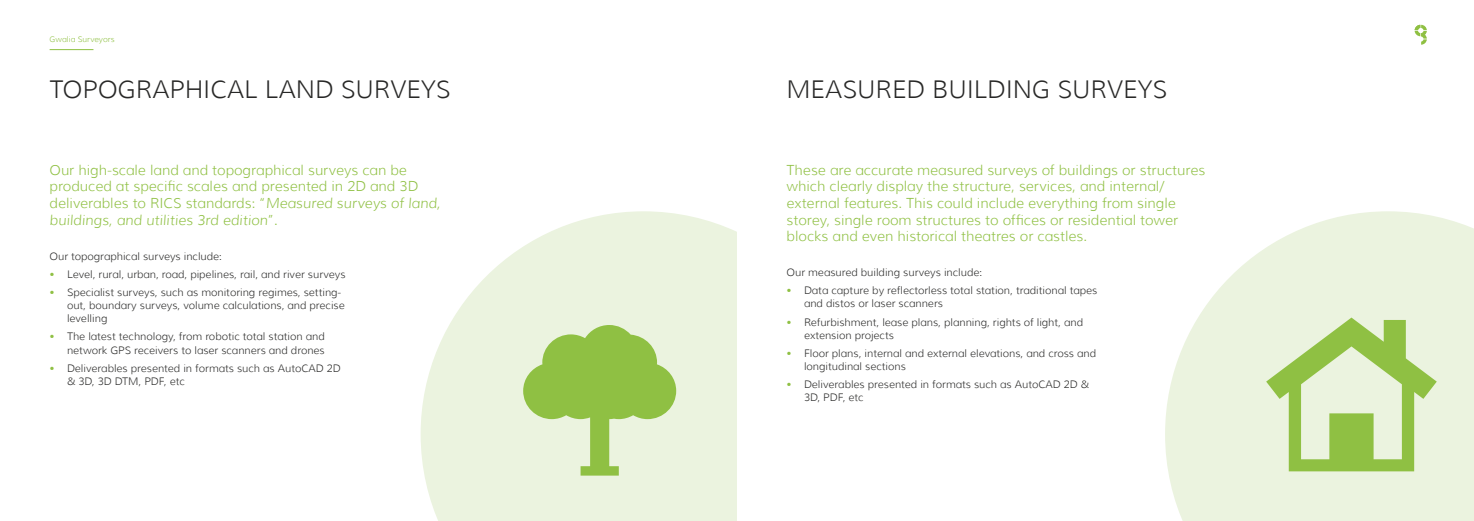
<style>
.page{position:relative;width:1474px;height:521px;background:#fff}
.page>*{position:absolute;margin:0;border:0;box-sizing:border-box;transform-origin:0 0}
.t1{font:300 24.5px "Muli";color:#282827}
.t2{font:300 14px/16.6px "Muli";color:#8fc043}
.t3{font:300 10.5px/13.1px "Muli";color:#282827}
.t4{font:300 7.88px "Muli";color:#8fc043}
.s1{font-style:italic}
.s2{color:#8fc043}
</style>
<div class="page">
<svg style="left:1165px;top:211px;width:308px;height:310px;fill:#ebf3df"></svg>
<svg style="left:420px;top:211px;width:317px;height:310px;fill:#ebf3df"></svg>
<svg style="left:523px;top:325px;width:153px;height:150px;background:#b9d78b"></svg>
<svg style="left:1266px;top:317px;width:170px;height:154px;background:#c6dea1"></svg>
<svg style="left:1414px;top:25px;width:12px;height:20px"></svg>
<hr style="left:50px;top:49px;width:43px;height:1px;background:#8fc043">
<p class="t4" style="left:50px;top:35px;width:66px">Gwalia Surveyors</p>
<h1 class="t1" style="left:50px;top:74px;width:402px">TOPOGRAPHICAL LAND SURVEYS</h1>
<h2 class="t2" style="left:50px;top:162px;width:392px">Our high-scale land and topographical surveys can be produced at specific scales and presented in 2D and 3D deliverables to RICS standards: “<span class="s1">Measured surveys of land, buildings, and utilities 3rd edition</span>”.</h2>
<p class="t3" style="left:50px;top:250px;width:174px">Our topographical surveys include:</p>
<p class="t3" style="left:50px;top:268px;width:297px"><span class="s2">•</span> Level, rural, urban, road, pipelines, rail, and river surveys</p>
<p class="t3" style="left:67px;top:286px;width:279px;text-indent:-17px"><span class="s2">•</span> Specialist surveys, such as monitoring regimes, setting&shy;out, boundary surveys, volume calculations, and precise levelling</p>
<p class="t3" style="left:50px;top:330px;width:277px;text-align:right"><span class="s2">•</span> The latest technology, from robotic total station and network GPS receivers to laser scanners and drones</p>
<p class="t3" style="left:67px;top:361px;width:275px;text-indent:-17px"><span class="s2">•</span> Deliverables presented in formats such as AutoCAD 2D &amp; 3D, 3D DTM, PDF, etc</p>
<h1 class="t1" style="left:786px;top:74px;width:382px">MEASURED BUILDING SURVEYS</h1>
<p class="t2" style="left:786px;top:162px;width:420px">These are accurate measured surveys of buildings or structures which clearly display the structure, services, and internal/ external features. This could include everything from single storey, single room structures to offices or residential tower blocks and even historical theatres or castles.</p>
<p class="t3" style="left:786px;top:266px;width:197px">Our measured building surveys include:</p>
<p class="t3" style="left:804px;top:284px;width:295px;text-indent:-17px"><span class="s2">•</span> Data capture by reflectorless total station, traditional tapes and distos or laser scanners</p>
<p class="t3" style="left:804px;top:315px;width:280px;text-indent:-17px"><span class="s2">•</span> Refurbishment, lease plans, planning, rights of light, and extension projects</p>
<p class="t3" style="left:804px;top:346px;width:294px;text-indent:-17px"><span class="s2">•</span> Floor plans, internal and external elevations, and cross and longitudinal sections</p>
<p class="t3" style="left:804px;top:378px;width:287px;text-indent:-17px"><span class="s2">•</span> Deliverables presented in formats such as AutoCAD 2D &amp;<br>3D, PDF, etc</p>
</div>
